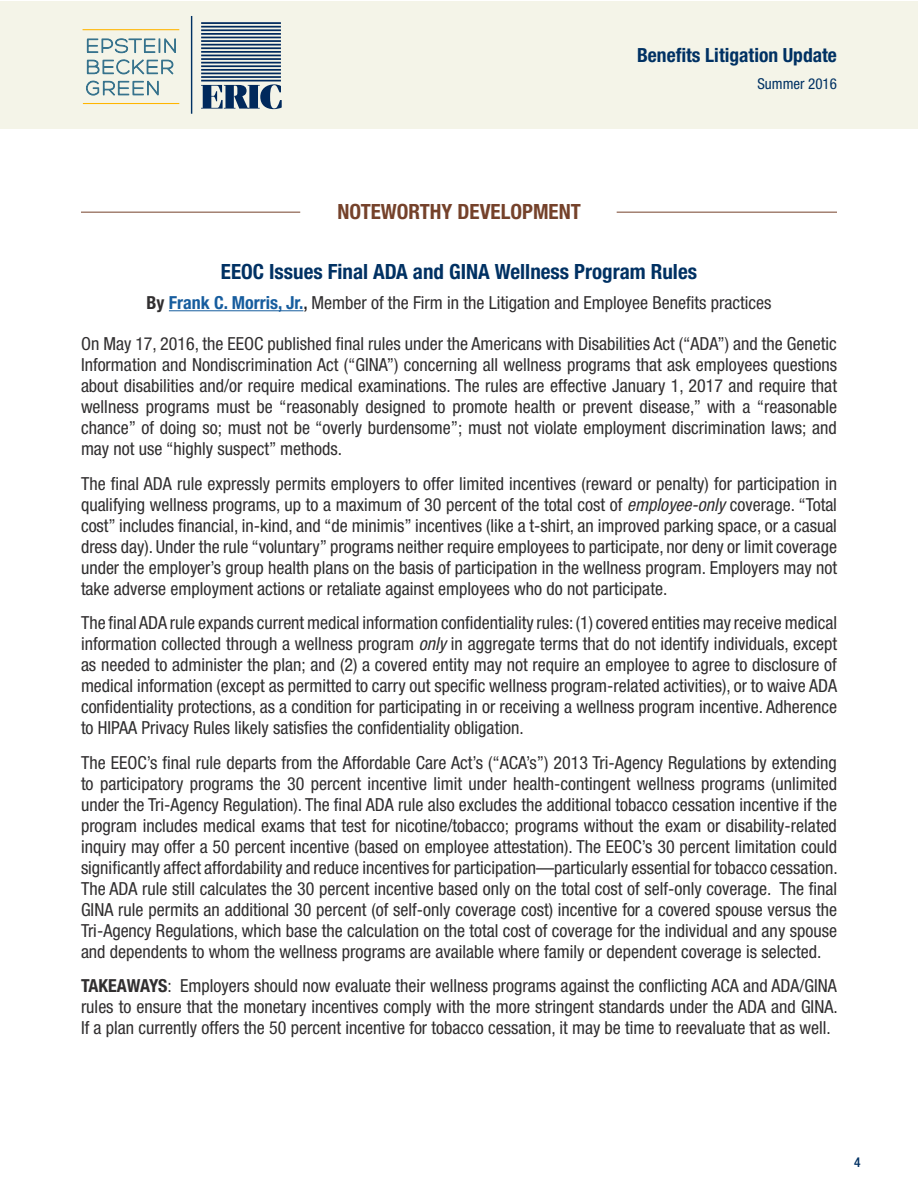
<style>
.page{position:relative;width:918px;height:1188px;background:#fff}
.page>*{position:absolute;margin:0;border:0;box-sizing:border-box;transform-origin:0 0}
.Paragraph_Style_6{font:700 condensed 21px "Helvetica Neue LT";color:#003163}
.t1{font:700 condensed 21px "Helvetica Neue LT";color:#75422b}
.t2{font:700 condensed 19.5px "Helvetica Neue LT";color:#003163}
.Body_Text{font:condensed 18px/21px "Helvetica Neue LT";color:#312f30;text-align:justify}
.t3{font:condensed 15px "Helvetica Neue LT";color:#003163}
.t4{font:500 condensed 13.5px "Helvetica Neue LT";color:#003163}
.s1{font-weight:700}
.s2{font-weight:700;color:#175d9e}
.s3{font-weight:500;color:#231f20}
.s4{font-style:italic}
</style>
<div class="page">
<div style="left:1px;top:1px;width:917px;height:128px;background:#f4f4e8"></div>
<svg style="left:86px;top:38px;width:90px;height:58px"></svg>
<hr style="left:83px;top:103px;width:96px;height:1px;background:#ffb500">
<hr style="left:83px;top:29px;width:96px;height:1px;background:#ffb500">
<svg style="left:201px;top:84px;width:81px;height:25px"></svg>
<hr style="left:201px;top:80px;width:80px;height:1px;background:#00295c">
<hr style="left:201px;top:76px;width:80px;height:2px;background:#00295c">
<hr style="left:201px;top:73px;width:80px;height:1px;background:#00295c">
<hr style="left:201px;top:69px;width:80px;height:2px;background:#00295c">
<hr style="left:201px;top:65px;width:80px;height:2px;background:#00295c">
<hr style="left:201px;top:62px;width:80px;height:2px;background:#00295c">
<hr style="left:201px;top:58px;width:80px;height:2px;background:#00295c">
<hr style="left:201px;top:55px;width:80px;height:1px;background:#00295c">
<hr style="left:201px;top:51px;width:80px;height:2px;background:#00295c">
<hr style="left:201px;top:47px;width:80px;height:2px;background:#00295c">
<hr style="left:201px;top:44px;width:80px;height:2px;background:#00295c">
<hr style="left:201px;top:40px;width:80px;height:2px;background:#00295c">
<hr style="left:201px;top:37px;width:80px;height:1px;background:#00295c">
<hr style="left:201px;top:33px;width:80px;height:2px;background:#00295c">
<hr style="left:201px;top:29px;width:80px;height:2px;background:#00295c">
<hr style="left:201px;top:26px;width:80px;height:2px;background:#00295c">
<hr style="left:201px;top:22px;width:80px;height:2px;background:#00295c">
<hr style="left:191px;top:16px;width:1px;height:98px;background:#003163">
<hr style="left:169px;top:310px;width:134px;height:1px;background:#175d9e">
<hr style="left:617px;top:212px;width:220px;height:1px;background:#75422b">
<hr style="left:81px;top:212px;width:219px;height:1px;background:#75422b">
<p class="t1" style="left:338px;top:199px;width:245px">NOTEWORTHY DEVELOPMENT</p>
<p class="t2" style="left:637px;top:43px;width:201px">Benefits Litigation Update</p>
<p class="t3" style="left:757px;top:75px;width:81px">Summer 2016</p>
<p class="Paragraph_Style_6" style="left:221px;top:259px;width:478px">EEOC Issues Final ADA and GINA Wellness Program Rules</p>
<p class="Body_Text" style="left:147px;top:292px;width:626px"><span class="s1">By</span> <span class="s2">Frank C. Morris, Jr.</span><span class="s3">,</span> Member of the Firm in the Litigation and Employee Benefits practices</p>
<p class="Body_Text" style="left:81px;top:333px;width:758px">On May 17, 2016, the EEOC published final rules under the Americans with Disabilities Act (“ADA”) and the Genetic Information and Nondiscrimination Act (“GINA”) concerning all wellness programs that ask employees questions about disabilities and/or require medical examinations. The rules are effective January 1, 2017 and require that wellness programs must be “reasonably designed to promote health or prevent disease,” with a “reasonable chance” of doing so; must not be “overly burdensome”; must not violate employment discrimination laws; and may not use “highly suspect” methods.</p>
<p class="Body_Text" style="left:81px;top:473px;width:758px">The final ADA rule expressly permits employers to offer limited incentives (reward or penalty) for participation in qualifying wellness programs, up to a maximum of 30 percent of the total cost of <span class="s4">employee-only</span> coverage. “Total cost” includes financial, in-kind, and “de minimis” incentives (like a t-shirt, an improved parking space, or a casual dress day). Under the rule “voluntary” programs neither require employees to participate, nor deny or limit coverage under the employer’s group health plans on the basis of participation in the wellness program. Employers may not take adverse employment actions or retaliate against employees who do not participate.</p>
<p class="Body_Text" style="left:81px;top:612px;width:758px">The final ADA rule expands current medical information confidentiality rules: (1) covered entities may receive medical information collected through a wellness program <span class="s4">only</span> in aggregate terms that do not identify individuals, except as needed to administer the plan; and (2) a covered entity may not require an employee to agree to disclosure of medical information (except as permitted to carry out specific wellness program-related activities), or to waive ADA confidentiality protections, as a condition for participating in or receiving a wellness program incentive. Adherence to HIPAA Privacy Rules likely satisfies the confidentiality obligation.</p>
<p class="Body_Text" style="left:81px;top:752px;width:758px">The EEOC’s final rule departs from the Affordable Care Act’s (“ACA’s”) 2013 Tri-Agency Regulations by extending to participatory programs the 30 percent incentive limit under health-contingent wellness programs (unlimited under the Tri-Agency Regulation). The final ADA rule also excludes the additional tobacco cessation incentive if the program includes medical exams that test for nicotine/tobacco; programs without the exam or disability-related inquiry may offer a 50 percent incentive (based on employee attestation). The EEOC’s 30 percent limitation could significantly affect affordability and reduce incentives for participation—particularly essential for tobacco cessation.<br>The ADA rule still calculates the 30 percent incentive based only on the total cost of self-only coverage. The final GINA rule permits an additional 30 percent (of self-only coverage cost) incentive for a covered spouse versus the Tri-Agency Regulations, which base the calculation on the total cost of coverage for the individual and any spouse and dependents to whom the wellness programs are available where family or dependent coverage is selected.</p>
<p class="Body_Text" style="left:81px;top:975px;width:758px"><span class="s1">TAKEAWAYS</span>: Employers should now evaluate their wellness programs against the conflicting ACA and ADA/GINA rules to ensure that the monetary incentives comply with the more stringent standards under the ADA and GINA.<br>If a plan currently offers the 50 percent incentive for tobacco cessation, it may be time to reevaluate that as well.</p>
<p class="t4" style="left:854px;top:1154px;width:8px">4</p>
</div>
